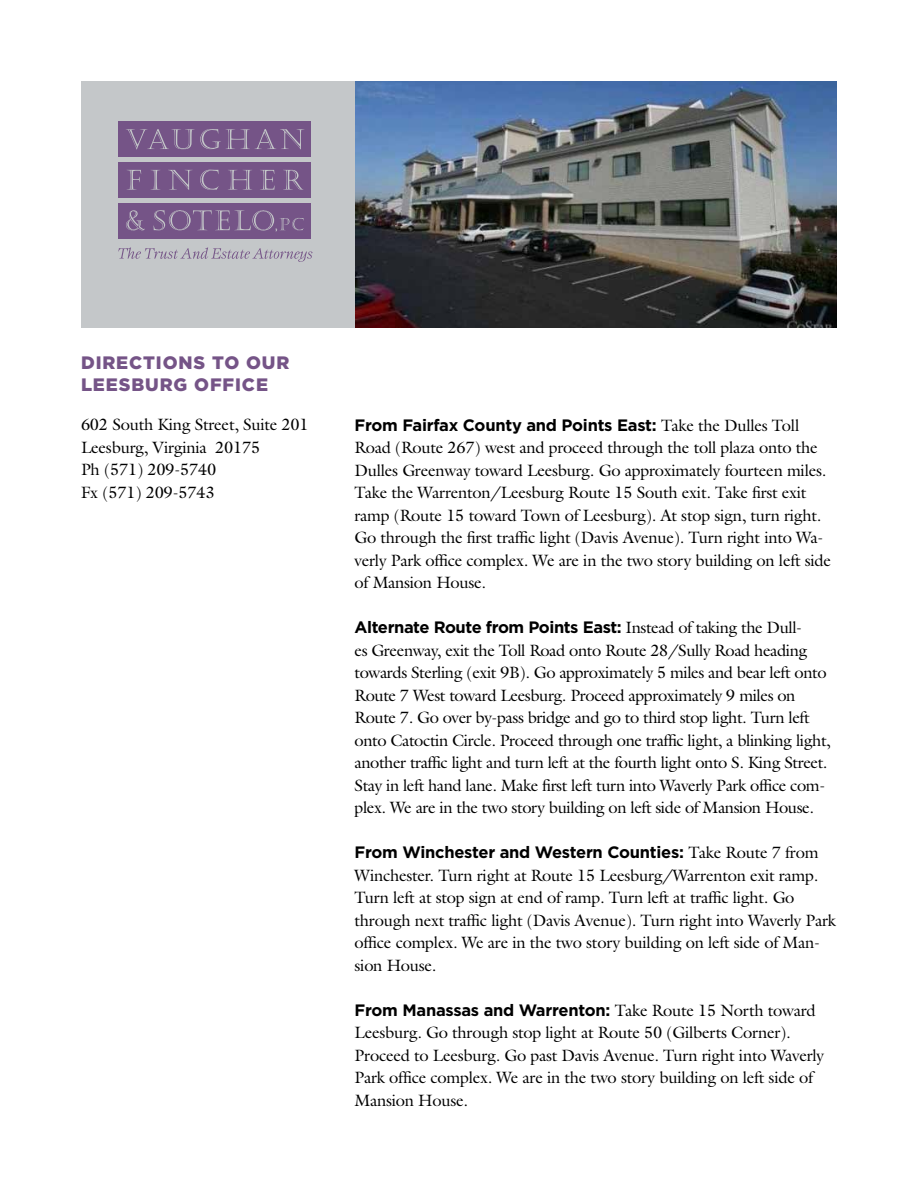
<style>
.page{position:relative;width:918px;height:1188px;background:#fff}
.page>*{position:absolute;margin:0;border:0;box-sizing:border-box;transform-origin:0 0}
.t1{font:900 18px/22.5px "Gotham";letter-spacing:.05em;color:#755487}
.t2{font:16.5px/22.5px "Galliard";letter-spacing:-.015em;color:#000}
.t3{font:700 16.5px "Gotham";letter-spacing:-.015em;color:#000}
.s1{font-family:"Galliard";font-weight:400}
</style>
<div class="page">
<div style="left:81px;top:81px;width:274px;height:247px;background:#c4c7c9"></div>
<div style="left:118px;top:121px;width:193px;height:35px;background:#755487"></div>
<div style="left:118px;top:204px;width:193px;height:35px;background:#755487"></div>
<div style="left:118px;top:162px;width:193px;height:35px;background:#755487"></div>
<svg style="left:126px;top:129px;width:179px;height:21px"></svg>
<svg style="left:127px;top:170px;width:14px;height:20px"></svg>
<svg style="left:150px;top:170px;width:11px;height:20px"></svg>
<svg style="left:168px;top:170px;width:24px;height:20px"></svg>
<svg style="left:200px;top:170px;width:19px;height:20px"></svg>
<svg style="left:228px;top:170px;width:24px;height:20px"></svg>
<svg style="left:260px;top:170px;width:15px;height:20px"></svg>
<svg style="left:283px;top:170px;width:21px;height:20px"></svg>
<svg style="left:126px;top:210px;width:19px;height:20px"></svg>
<svg style="left:154px;top:210px;width:150px;height:22px"></svg>
<svg style="left:118px;top:247px;width:194px;height:15px"></svg>
<img style="left:355px;top:81px;width:482px;height:247px">
<p class="t1" style="left:81px;top:351px;width:210px">DIRECTIONS TO OUR<br>LEESBURG OFFICE</p>
<p class="t2" style="left:81px;top:413px;width:229px">602 South King Street, Suite 201<br>Leesburg, Virginia 20175<br>Ph (571) 209-5740<br>Fx (571) 209-5743</p>
<p class="t3" style="left:355px;top:415px;width:446px">From Fairfax County and Points East: <span class="s1">Take the Dulles Toll</span></p>
<p class="t2" style="left:355px;top:436px;width:478px">Road (Route 267) west and proceed through the toll plaza onto the Dulles Greenway toward Leesburg. Go approximately fourteen miles.<br>Take the Warrenton/Leesburg Route 15 South exit. Take first exit ramp (Route 15 toward Town of Leesburg). At stop sign, turn right.<br>Go through the first traffic light (Davis Avenue). Turn right into Wa&shy;verly Park office complex. We are in the two story building on left side of Mansion House.</p>
<p class="t3" style="left:355px;top:617px;width:449px">Alternate Route from Points East: <span class="s1">Instead of taking the Dull-</span></p>
<p class="t2" style="left:355px;top:639px;width:478px">es Greenway, exit the Toll Road onto Route 28/Sully Road heading towards Sterling (exit 9B). Go approximately 5 miles and bear left onto Route 7 West toward Leesburg. Proceed approximately 9 miles on Route 7. Go over by-pass bridge and go to third stop light. Turn left onto Catoctin Circle. Proceed through one traffic light, a blinking light, another traffic light and turn left at the fourth light onto S. King Street.<br>Stay in left hand lane. Make first left turn into Waverly Park office com&shy;plex. We are in the two story building on left side of Mansion House.</p>
<p class="t3" style="left:355px;top:843px;width:466px">From Winchester and Western Counties: <span class="s1">Take Route 7 from</span></p>
<p class="t2" style="left:355px;top:864px;width:483px">Winchester. Turn right at Route 15 Leesburg/Warrenton exit ramp.<br>Turn left at stop sign at end of ramp. Turn left at traffic light. Go through next traffic light (Davis Avenue). Turn right into Waverly Park office complex. We are in the two story building on left side of Man&shy;sion House.</p>
<p class="t3" style="left:355px;top:1000px;width:463px">From Manassas and Warrenton: <span class="s1">Take Route 15 North toward</span></p>
<p class="t2" style="left:355px;top:1021px;width:471px">Leesburg. Go through stop light at Route 50 (Gilberts Corner).<br>Proceed to Leesburg. Go past Davis Avenue. Turn right into Waverly Park office complex. We are in the two story building on left side of Mansion House.</p>
</div>
